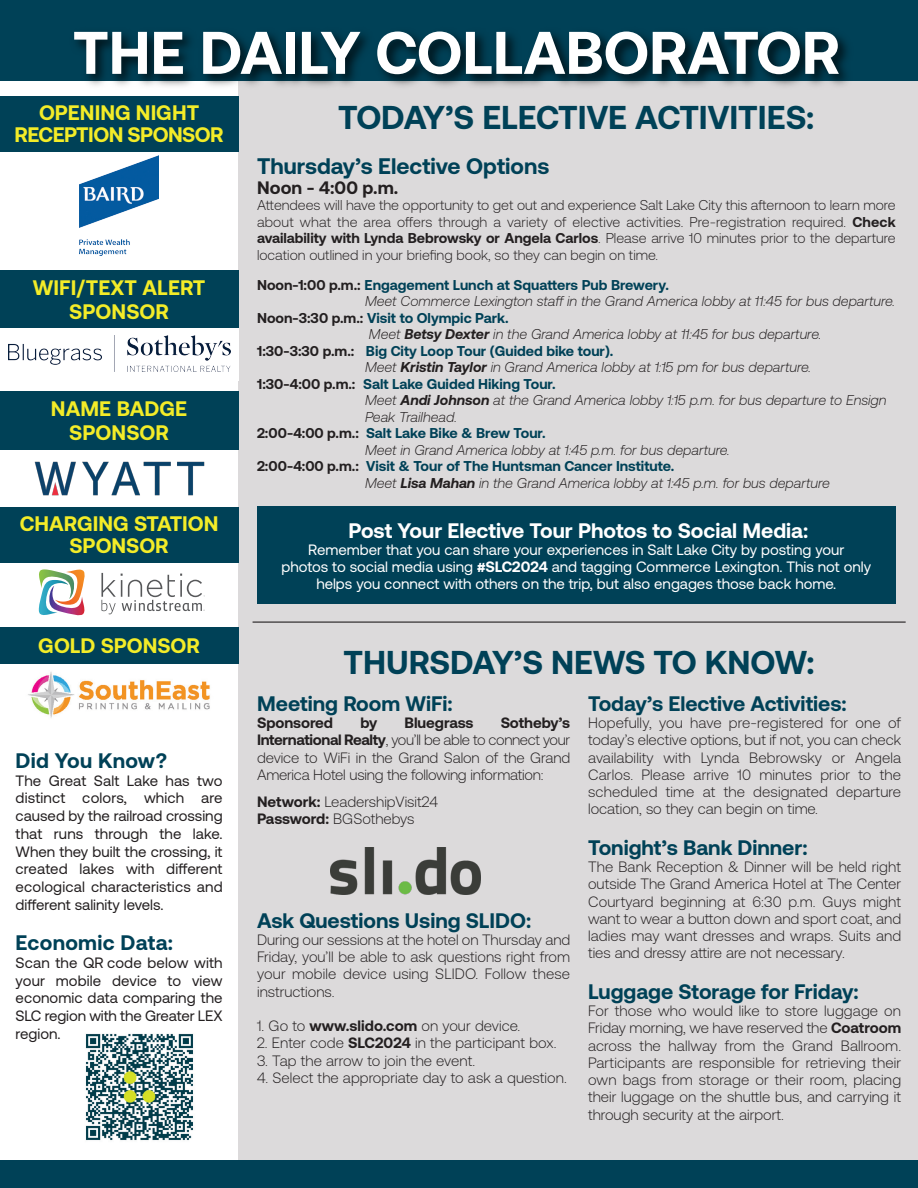
<style>
.page{position:relative;width:918px;height:1188px;background:#fff}
.page>*{position:absolute;margin:0;border:0;box-sizing:border-box;transform-origin:0 0}
.t1{font:700 60px "Aeonik";color:#fff}
.t2{font:700 33px "Aeonik";color:#004157}
.t3{font:700 22.5px "Aeonik";color:#004157}
.t4{font:700 21px "Aeonik";color:#004157}
.t5{font:700 21px/22.5px "Aeonik";color:#f3ec28;text-align:center}
.t6{font:700 21px "Aeonik";color:#fff}
.t7{font:700 21px "Aeonik";letter-spacing:-.025em;color:#f3ec28}
.t8{font:700 18px "Aeonik";letter-spacing:.005em;color:#231f20}
.t9{font:300 15px/17.2px "Aeonik";color:#231f20;text-align:justify}
.t10{font:15px/17.7px "Aeonik";color:#231f20;text-align:justify}
.t11{font:15px/17px "Aeonik";color:#fff;text-align:center}
.t12{font:700 15px "Aeonik";letter-spacing:-.005em;color:#231f20}
.t13{font:italic 300 14.25px "Aeonik";color:#231f20}
.t14{font:300 14.25px/16.5px "Aeonik";color:#231f20;text-align:justify}
.t15{font:700 14.25px "Aeonik";color:#004157}
.s1{font-weight:700}
.s2{color:#231f20}
</style>
<div class="page">
<div style="left:238px;top:73px;width:680px;height:1089px;background:#dcdadb"></div>
<div style="left:0;top:627px;width:238px;height:37px;background:#004157"></div>
<img style="left:0;top:0;width:918px;height:117px">
<img style="left:331px;top:847px;width:150px;height:48px">
<img style="left:28px;top:672px;width:182px;height:46px">
<hr style="left:253px;top:622px;width:653px;height:1px;background:#231f20">
<img style="left:34px;top:461px;width:171px;height:35px">
<div style="left:0;top:507px;width:238px;height:55px;background:#004157"></div>
<svg style="left:39px;top:569px;width:46px;height:46px"></svg>
<svg style="left:101px;top:573px;width:104px;height:41px"></svg>
<div style="left:0;top:270px;width:238px;height:59px;background:#004157"></div>
<div style="left:0;top:391px;width:238px;height:59px;background:#004157"></div>
<div style="left:0;top:1160px;width:918px;height:28px;background:#004157"></div>
<div style="left:0;top:96px;width:238px;height:55px;background:#004157"></div>
<img style="left:8px;top:336px;width:223px;height:36px">
<div style="left:257px;top:507px;width:639px;height:97px;background:#004157"></div>
<img style="left:80px;top:156px;width:78px;height:100px">
<img style="left:85px;top:1033px;width:109px;height:108px">
<p class="t1" style="left:73px;top:32px;width:768px">THE DAILY COLLABORATOR</p>
<p class="t2" style="left:338px;top:106px;width:478px">TODAY’S ELECTIVE ACTIVITIES:</p>
<p class="t5" style="left:39px;top:103px;width:162px">OPENING NIGHT</p>
<p class="t7" style="left:15px;top:128px;width:211px">RECEPTION SPONSOR</p>
<p class="t5" style="left:33px;top:278px;width:174px">WIFI/TEXT ALERT</p>
<p class="t5" style="left:69px;top:302px;width:101px">SPONSOR</p>
<p class="t5" style="left:51px;top:400px;width:138px">NAME BADGE</p>
<p class="t5" style="left:69px;top:424px;width:101px">SPONSOR</p>
<p class="t5" style="left:20px;top:514px;width:200px">CHARGING STATION<br>SPONSOR</p>
<p class="t5" style="left:38px;top:637px;width:163px">GOLD SPONSOR</p>
<p class="t4" style="left:16px;top:753px;width:153px">Did You Know?</p>
<p class="t10" style="left:16px;top:773px;width:209px">The Great Salt Lake has two distinct colors, which are caused by the railroad crossing that runs through the lake.<br>When they built the crossing, it created lakes with different ecological characteristics and different salinity levels.</p>
<p class="t4" style="left:16px;top:935px;width:159px">Economic Data:</p>
<p class="t10" style="left:16px;top:955px;width:209px">Scan the QR code below with your mobile device to view economic data comparing the SLC region with the Greater LEX region.</p>
<p class="t3" style="left:257px;top:158px;width:294px">Thursday’s Elective Options</p>
<p class="t8" style="left:257px;top:181px;width:143px">Noon - 4:00 p.m.</p>
<p class="t14" style="left:257px;top:199px;width:640px">Attendees will have the opportunity to get out and experience Salt Lake City this afternoon to learn more about what the area offers through a variety of elective activities. Pre-registration required. <span class="s1">Check availability with Lynda Bebrowsky or Angela Carlos</span>. Please arrive 10 minutes prior to the departure location outlined in your briefing book, so they can begin on time.</p>
<p class="t15" style="left:257px;top:280px;width:413px"><span class="s2">Noon-1:00 p.m.:</span> Engagement Lunch at Squatters Pub Brewery.</p>
<p class="t13" style="left:365px;top:296px;width:532px">Meet Commerce Lexington staff in the Grand America lobby at 11:45 for bus departure.</p>
<p class="t15" style="left:257px;top:313px;width:253px"><span class="s2">Noon-3:30 p.m.:</span> Visit to Olympic Park.</p>
<p class="t13" style="left:369px;top:329px;width:454px">Meet <span class="s1">Betsy Dexter</span> in the Grand America lobby at 11:45 for bus departure.</p>
<p class="t15" style="left:257px;top:346px;width:358px"><span class="s2">1:30-3:30 p.m.:</span> Big City Loop Tour (Guided bike tour).</p>
<p class="t13" style="left:365px;top:362px;width:448px">Meet <span class="s1">Kristin Taylor</span> in Grand America lobby at 1:15 pm for bus departure.</p>
<p class="t15" style="left:257px;top:379px;width:300px"><span class="s2">1:30-4:00 p.m.:</span> Salt Lake Guided Hiking Tour.</p>
<p class="t13" style="left:365px;top:395px;width:523px">Meet <span class="s1">Andi Johnson</span> at the Grand America lobby 1:15 p.m. for bus departure to Ensign</p>
<p class="t13" style="left:365px;top:412px;width:93px">Peak Trailhead.</p>
<p class="t15" style="left:257px;top:428px;width:290px"><span class="s2">2:00-4:00 p.m.:</span> Salt Lake Bike &amp; Brew Tour.</p>
<p class="t13" style="left:365px;top:445px;width:366px">Meet in Grand America lobby at 1:45 p.m. for bus departure.</p>
<p class="t15" style="left:257px;top:461px;width:419px"><span class="s2">2:00-4:00 p.m.:</span> Visit &amp; Tour of The Huntsman Cancer Institute.</p>
<p class="t13" style="left:365px;top:478px;width:466px">Meet <span class="s1">Lisa Mahan</span> in the Grand America lobby at 1:45 p.m. for bus departure</p>
<p class="t6" style="left:348px;top:524px;width:461px">Post Your Elective Tour Photos to Social Media:</p>
<p class="t11" style="left:308px;top:543px;width:538px">Remember that you can share your experiences in Salt Lake City by posting your</p>
<p class="t11" style="left:281px;top:560px;width:591px">photos to social media using <span class="s1">#SLC2024</span> and tagging Commerce Lexington. This not only helps you connect with others on the trip, but also engages those back home.</p>
<p class="t2" style="left:344px;top:651px;width:473px">THURSDAY’S NEWS TO KNOW:</p>
<p class="t4" style="left:257px;top:696px;width:197px">Meeting Room WiFi:</p>
<p class="t12" style="left:257px;top:718px;width:78px">Sponsored</p>
<p class="t12" style="left:360px;top:718px;width:18px">by</p>
<p class="t12" style="left:405px;top:718px;width:70px">Bluegrass</p>
<p class="t4" style="left:588px;top:696px;width:260px">Today’s Elective Activities:</p>
<p class="t9" style="left:588px;top:716px;width:315px">Hopefully, you have pre-registered for one of today’s elective options, but if not, you can check availability with Lynda Bebrowsky or Angela Carlos. Please arrive 10 minutes prior to the scheduled time at the designated departure location, so they can begin on time.</p>
<p class="t4" style="left:588px;top:840px;width:221px">Tonight’s Bank Dinner:</p>
<p class="t9" style="left:588px;top:860px;width:315px">The Bank Reception &amp; Dinner will be held right outside The Grand America Hotel at The Center Courtyard beginning at 6:30 p.m. Guys might want to wear a button down and sport coat, and ladies may want dresses and wraps. Suits and ties and dressy attire are not necessary.</p>
<p class="t4" style="left:588px;top:984px;width:272px">Luggage Storage for Friday:</p>
<p class="t9" style="left:588px;top:1004px;width:315px">For those who would like to store luggage on Friday morning, we have reserved the <span class="s1">Coatroom </span>across the hallway from the Grand Ballroom.<br>Participants are responsible for retrieving their own bags from storage or their room, placing their luggage on the shuttle bus, and carrying it through security at the airport.</p>
<p class="t9" style="left:257px;top:716px;width:315px;text-indent:244px"><span class="s1">Sotheby’s International Realty</span>, you’ll be able to connect your device to WiFi in the Grand Salon of the Grand America Hotel using the following information:</p>
<p class="t9" style="left:257px;top:794px;width:182px"><span class="s1">Network:</span> LeadershipVisit24</p>
<p class="t9" style="left:257px;top:812px;width:159px"><span class="s1">Password:</span> BGSothebys</p>
<p class="t4" style="left:257px;top:913px;width:276px">Ask Questions Using SLIDO:</p>
<p class="t9" style="left:257px;top:932px;width:315px">During our sessions at the hotel on Thursday and Friday, you’ll be able to ask questions right from your mobile device using SLIDO. Follow these instructions.</p>
<p class="t9" style="left:257px;top:1019px;width:265px">1. Go to <span class="s1">www.slido.com</span> on your device.</p>
<p class="t9" style="left:257px;top:1036px;width:301px">2. Enter code <span class="s1">SLC2024</span> in the participant box.</p>
<p class="t9" style="left:257px;top:1053px;width:220px">3. Tap the arrow to join the event.</p>
<p class="t9" style="left:257px;top:1070px;width:311px">4. Select the appropriate day to ask a question.</p>
</div>
